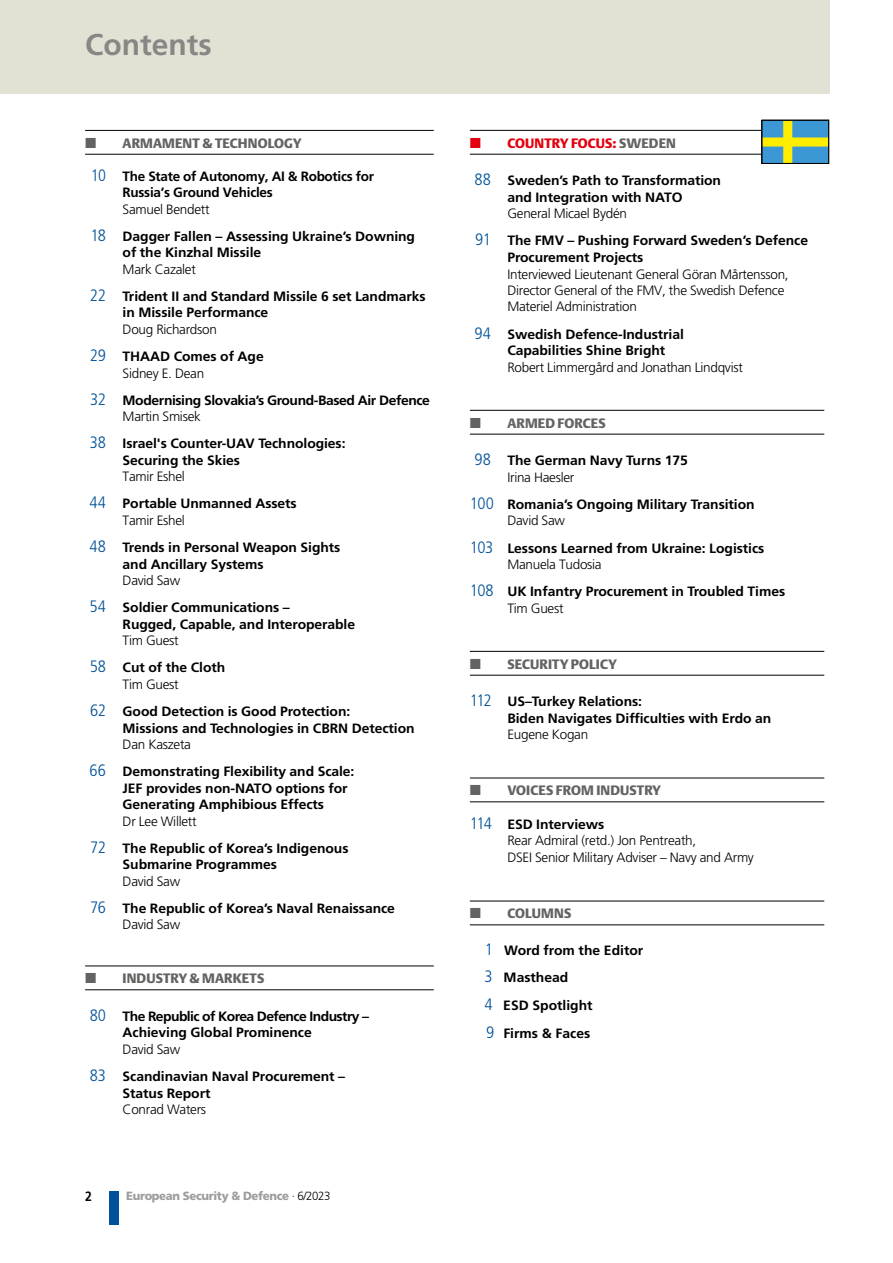
<style>
.page{position:relative;width:893px;height:1263px;background:#fff}
.page>*{position:absolute;margin:0;border:0;box-sizing:border-box;transform-origin:0 0}
.t1{font:700 30px "Frutiger LT Pro";color:#878786}
.t2{font:700 13.5px/16.5px "Frutiger";letter-spacing:-.005em;color:#000}
.t3{font:300 13.5px/16.5px "Frutiger LT Pro";letter-spacing:-.02em;color:#000}
.t4{font:13.5px "DTL Argo T Black";letter-spacing:.01em;color:#636362}
.t5{font:700 13.5px/16.5px "Frutiger LT Pro";letter-spacing:-.02em;color:#000}
.t6{font:700 13.5px/16.5px "Frutiger";letter-spacing:-.04em;color:#000}
.t7{font:700 13.5px/16.5px "Frutiger";letter-spacing:-.03em;color:#000}
.t8{font:700 13.5px/27.8px "Frutiger LT Pro";color:#000}
.t9{font:13.5px "DTL Argo T Black";letter-spacing:.01em;color:#e3000f}
.t10{font:700 13.5px "Frutiger";letter-spacing:-.005em;color:#000;scale:.9 1}
.t11{font:900 11.85px "Frutiger LT Pro";letter-spacing:-.03em;color:#9c9d9d;scale:.96 1}
.s1{font-family:"Frutiger";font-weight:300;font-stretch:condensed;font-size:16.5px;color:#005197}
.s2{font-weight:300}
.s3{font-weight:300;font-stretch:condensed;font-size:16.5px;color:#005197}
.s4{font-family:"Frutiger LT Pro";font-weight:300}
.s5{font-weight:300;color:#000}
.s6{color:#636362}
.s7{font-family:"Frutiger";font-stretch:condensed;font-size:16.5px;color:#005197}
.s8{font-family:"Frutiger";font-weight:700}
</style>
<div class="page">
<div style="left:109px;top:1191px;width:10px;height:33px;background:#005197"></div>
<hr style="left:85px;top:130px;width:349px;height:1px;background:#000">
<hr style="left:85px;top:154px;width:349px;height:1px;background:#000">
<hr style="left:85px;top:966px;width:349px;height:1px;background:#000">
<hr style="left:85px;top:989px;width:349px;height:1px;background:#000">
<hr style="left:470px;top:130px;width:354px;height:1px;background:#000">
<hr style="left:470px;top:154px;width:354px;height:1px;background:#000">
<hr style="left:470px;top:410px;width:354px;height:1px;background:#000">
<hr style="left:470px;top:434px;width:354px;height:1px;background:#000">
<hr style="left:470px;top:651px;width:354px;height:1px;background:#000">
<hr style="left:470px;top:675px;width:354px;height:1px;background:#000">
<hr style="left:470px;top:778px;width:354px;height:1px;background:#000">
<hr style="left:470px;top:801px;width:354px;height:1px;background:#000">
<hr style="left:470px;top:901px;width:354px;height:1px;background:#000">
<hr style="left:470px;top:924px;width:354px;height:1px;background:#000">
<div style="left:0;top:0;width:829px;height:94px;background:#e3e1d4"></div>
<svg style="left:764px;top:122px;width:63px;height:39px;background:#7eb58b"></svg>
<div style="left:762px;top:120px;width:67px;height:44px;border:1px solid #000"></div>
<p class="t1" style="left:85px;top:27px;width:128px">Contents</p>
<p class="t4" style="left:123px;top:135px;width:180px">ARMAMENT &amp; TECHNOLOGY</p>
<p class="t5" style="left:123px;top:168px;width:253px;text-indent:-32px"><span class="s1">10</span> The State of Autonomy, AI &amp; Robotics for<br>Russia’s Ground Vehicles<br><span class="s2">Samuel Bendett</span></p>
<p class="t2" style="left:123px;top:228px;width:294px;text-indent:-32px"><span class="s3">18</span> Dagger Fallen – Assessing Ukraine’s Downing of the Kinzhal Missile<br><span class="s4">Mark Cazalet</span></p>
<p class="t2" style="left:123px;top:288px;width:304px;text-indent:-33px"><span class="s3">22</span> Trident II and Standard Missile 6 set Landmarks in Missile Performance<br><span class="s4">Doug Richardson</span></p>
<p class="t2" style="left:123px;top:348px;width:143px;text-indent:-33px"><span class="s3">29</span> THAAD Comes of Age<br><span class="s4">Sidney E. Dean</span></p>
<p class="t7" style="left:123px;top:392px;width:309px;text-indent:-32px"><span class="s3">32</span> Modernising Slovakia’s Ground-Based Air Defence<br><span class="s4">Martin Smisek</span></p>
<p class="t2" style="left:123px;top:435px;width:225px;text-indent:-33px"><span class="s3">38</span> Israel's Counter-UAV Technologies:<br>Securing the Skies<br><span class="s4">Tamir Eshel</span></p>
<p class="t2" style="left:123px;top:496px;width:176px;text-indent:-33px"><span class="s3">44</span> Portable Unmanned Assets<br><span class="s4">Tamir Eshel</span></p>
<p class="t2" style="left:123px;top:539px;width:219px;text-indent:-33px"><span class="s3">48</span> Trends in Personal Weapon Sights and Ancillary Systems<br><span class="s4">David Saw</span></p>
<p class="t2" style="left:123px;top:599px;width:234px;text-indent:-33px"><span class="s3">54</span> Soldier Communications –<br>Rugged, Capable, and Interoperable<br><span class="s4">Tim Guest</span></p>
<p class="t2" style="left:123px;top:659px;width:104px;text-indent:-33px"><span class="s3">58</span> Cut of the Cloth<br><span class="s4">Tim Guest</span></p>
<p class="t2" style="left:123px;top:703px;width:293px;text-indent:-33px"><span class="s3">62</span> Good Detection is Good Protection:<br>Missions and Technologies in CBRN Detection<br><span class="s4">Dan Kaszeta</span></p>
<p class="t2" style="left:123px;top:763px;width:233px;text-indent:-33px"><span class="s3">66</span> Demonstrating Flexibility and Scale:<br>JEF provides non-NATO options for<br>Generating Amphibious Effects<br><span class="s4">Dr Lee Willett</span></p>
<p class="t2" style="left:123px;top:840px;width:227px;text-indent:-32px"><span class="s3">72</span> The Republic of Korea’s Indigenous<br>Submarine Programmes<br><span class="s4">David Saw</span></p>
<p class="t2" style="left:123px;top:900px;width:274px;text-indent:-32px"><span class="s3">76</span> The Republic of Korea’s Naval Renaissance<br><span class="s4">David Saw</span></p>
<p class="t4" style="left:123px;top:970px;width:143px">INDUSTRY &amp; MARKETS</p>
<p class="t6" style="left:123px;top:1008px;width:248px;text-indent:-33px"><span class="s3">80</span> The Republic of Korea Defence Industry –<br>Achieving Global Prominence<br><span class="s4">David Saw</span></p>
<p class="t2" style="left:123px;top:1068px;width:224px;text-indent:-33px"><span class="s3">83</span> Scandinavian Naval Procurement –<br>Status Report<br><span class="s4">Conrad Waters</span></p>
<p class="t10" style="left:85px;top:1189px;width:9px">2</p>
<p class="t11" style="left:126px;top:1189px;width:214px">European Security &amp; Defence <span class="s5">· 6/2023</span></p>
<p class="t9" style="left:507px;top:135px;width:170px">COUNTRY FOCUS: <span class="s6">SWEDEN</span></p>
<p class="t2" style="left:507px;top:172px;width:215px;text-indent:-33px"><span class="s3">88</span> Sweden’s Path to Transformation and Integration with NATO<br><span class="s4">General Micael Bydén</span></p>
<p class="t3" style="left:507px;top:233px;width:302px;text-indent:-32px"><span class="s7">91</span> <span class="s8">The FMV – Pushing Forward Sweden’s Defence Procurement Projects<br></span>Interviewed Lieutenant General Göran Mårtensson, Director General of the FMV, the Swedish Defence Materiel Administration</p>
<p class="t2" style="left:507px;top:326px;width:237px;text-indent:-33px"><span class="s3">94</span> Swedish Defence-Industrial<br>Capabilities Shine Bright<br><span class="s4">Robert Limmergård and Jonathan Lindqvist</span></p>
<p class="t4" style="left:507px;top:415px;width:100px">ARMED FORCES</p>
<p class="t2" style="left:507px;top:452px;width:182px;text-indent:-33px"><span class="s3">98</span> The German Navy Turns 175<br><span class="s4">Irina Haesler</span></p>
<p class="t2" style="left:507px;top:496px;width:249px;text-indent:-38px"><span class="s3">100</span> Romania’s Ongoing Military Transition<br><span class="s4">David Saw</span></p>
<p class="t2" style="left:507px;top:540px;width:258px;text-indent:-38px"><span class="s3">103</span> Lessons Learned from Ukraine: Logistics<br><span class="s4">Manuela Tudosia</span></p>
<p class="t2" style="left:507px;top:583px;width:279px;text-indent:-38px"><span class="s3">108</span> UK Infantry Procurement in Troubled Times<br><span class="s4">Tim Guest</span></p>
<p class="t4" style="left:507px;top:656px;width:111px">SECURITY POLICY</p>
<p class="t2" style="left:507px;top:693px;width:266px;text-indent:-38px"><span class="s3">112</span> US–Turkey Relations:<br>Biden Navigates Difficulties with Erdo an<br><span class="s4">Eugene Kogan</span></p>
<p class="t4" style="left:507px;top:782px;width:155px">VOICES FROM INDUSTRY</p>
<p class="t3" style="left:507px;top:816px;width:248px;text-indent:-38px"><span class="s7">114</span> <span class="s8">ESD Interviews<br></span>Rear Admiral (retd.) Jon Pentreath,<br>DSEI Senior Military Adviser – Navy and Army</p>
<p class="t4" style="left:507px;top:905px;width:65px">COLUMNS</p>
<p class="t8" style="left:484px;top:936px;width:161px"><span class="s1">1</span> Word from the Editor<br><span class="s1">3</span> Masthead<br><span class="s1">4</span> ESD Spotlight<br><span class="s1">9</span> Firms &amp; Faces</p>
</div>
